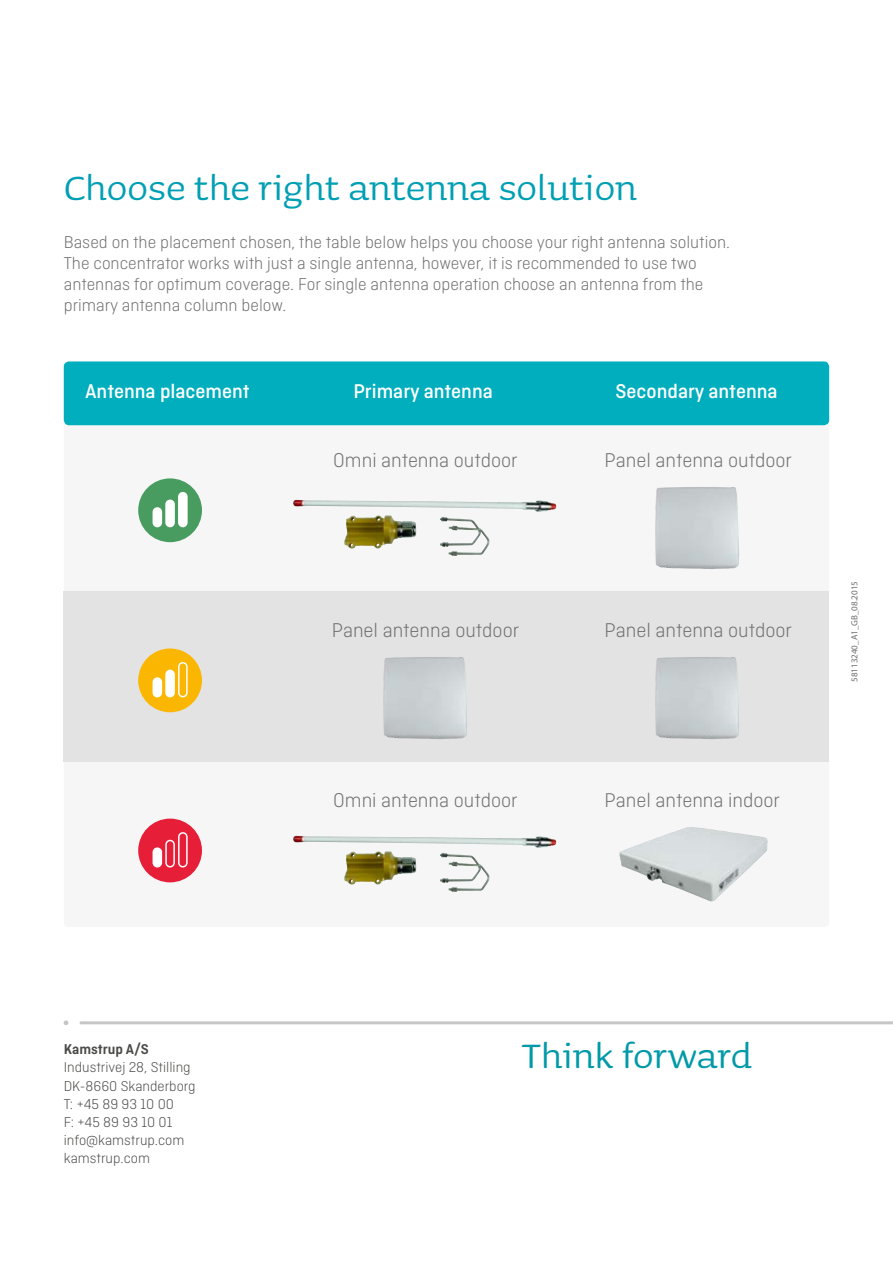
<style>
.page{position:relative;width:893px;height:1263px;background:#fff}
.page>*{position:absolute;margin:0;border:0;box-sizing:border-box;transform-origin:0 0}
.t1{font:45px "Sauna Pro";color:#009fb4}
.t2{font:45px "Sauna Pro";color:#0099a8}
.t3{font:300 21px "Ciutadella";color:#706f6f}
.t4{font:500 21px "Ciutadella";color:#fff}
.t5{font:300 18px/21px "Ciutadella";color:#706f6f}
.t6{font:300 15px/18px "Ciutadella";color:#4a4a49}
.t7{font:600 15px "Ciutadella";color:#4a4a49}
.t8{font:9px "Myriad Pro";color:#706f6f}
</style>
<div class="page">
<div style="left:64px;top:425px;width:765px;height:477px;background:#f6f6f6"></div>
<div style="left:64px;top:591px;width:765px;height:170px;background:#e3e3e3"></div>
<div style="left:64px;top:361px;width:765px;height:64px;background:#00aebd;border-radius:5px"></div>
<img style="left:655px;top:487px;width:84px;height:82px">
<img style="left:655px;top:657px;width:84px;height:82px">
<img style="left:383px;top:657px;width:84px;height:82px">
<img style="left:293px;top:500px;width:246px;height:12px">
<img style="left:657px;top:827px;width:33px;height:10px">
<img style="left:293px;top:836px;width:246px;height:12px">
<div style="left:138px;top:819px;width:64px;height:63px;background:#e61e38;border-radius:50%"></div>
<div style="left:153px;top:847px;width:9px;height:20px;background:#fff;border-radius:5px"></div>
<svg style="left:165px;top:832px;width:23px;height:35px"></svg>
<div style="left:138px;top:648px;width:64px;height:64px;background:#fab600;border-radius:50%"></div>
<div style="left:153px;top:677px;width:9px;height:20px;background:#fff;border-radius:5px"></div>
<div style="left:165px;top:670px;width:10px;height:27px;background:#fff;border-radius:5px"></div>
<svg style="left:178px;top:662px;width:10px;height:35px"></svg>
<div style="left:138px;top:478px;width:64px;height:64px;background:#489c60;border-radius:50%"></div>
<div style="left:153px;top:507px;width:9px;height:20px;background:#fff;border-radius:5px"></div>
<div style="left:165px;top:500px;width:10px;height:27px;background:#fff;border-radius:5px"></div>
<div style="left:178px;top:492px;width:10px;height:35px;background:#fff;border-radius:5px"></div>
<svg style="left:64px;top:1020px;width:829px;height:5px"></svg>
<h1 class="t1" style="left:64px;top:164px;width:575px">Choose the right antenna solution</h1>
<p class="t5" style="left:64px;top:231px;width:668px">Based on the placement chosen, the table below helps you choose your right antenna solution.<br>The concentrator works with just a single antenna, however, it is recommended to use two antennas for optimum coverage. For single antenna operation choose an antenna from the primary antenna column below.</p>
<p class="t4" style="left:85px;top:380px;width:166px">Antenna placement</p>
<p class="t4" style="left:353px;top:380px;width:141px">Primary antenna</p>
<p class="t4" style="left:615px;top:380px;width:164px">Secondary antenna</p>
<p class="t3" style="left:333px;top:448px;width:186px">Omni antenna outdoor</p>
<p class="t3" style="left:605px;top:448px;width:189px">Panel antenna outdoor</p>
<p class="t3" style="left:332px;top:618px;width:189px">Panel antenna outdoor</p>
<p class="t3" style="left:605px;top:618px;width:189px">Panel antenna outdoor</p>
<p class="t3" style="left:333px;top:788px;width:186px">Omni antenna outdoor</p>
<p class="t3" style="left:605px;top:788px;width:177px">Panel antenna indoor</p>
<p class="t8" style="left:849px;top:682px;width:102px;rotate:-90deg">58113240_A1_GB_08.2015</p>
<p class="t7" style="left:64px;top:1041px;width:87px">Kamstrup A/S</p>
<p class="t6" style="left:64px;top:1058px;width:133px">Industrivej 28, Stilling<br>DK-8660 Skanderborg<br>T: +45 89 93 10 00<br>F: +45 89 93 10 01 info@kamstrup.com kamstrup.com</p>
<h1 class="t2" style="left:521px;top:1031px;width:232px">Think forward</h1>
</div>
